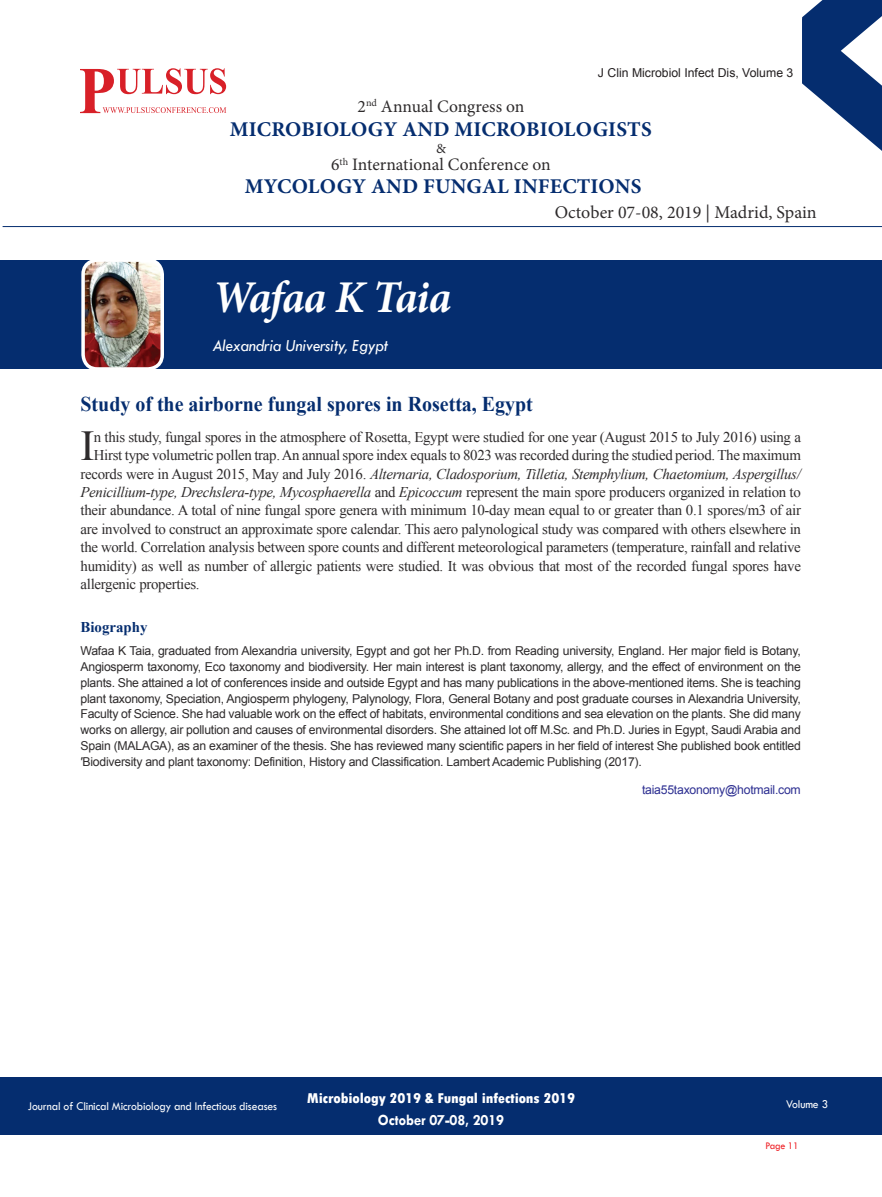
<style>
.page{position:relative;width:882px;height:1197px;background:#fff}
.page>*{position:absolute;margin:0;border:0;box-sizing:border-box;transform-origin:0 0}
.t1{font:italic 700 45.5px "Minion Pro";letter-spacing:-.02em;color:#fff;scale:.95 1}
.t2{font:42.7px "Times New Roman";color:#2e2b2c}
.t3{font:700 21px "Minion Pro";letter-spacing:.01em;color:#052d6f}
.t4{font:700 21px "Times New Roman";color:#052d6f;scale:.95 1}
.t5{font:18.03px "Minion Pro";color:#2e2b2c}
.t6{font:17.5px "Minion Pro";color:#2e2b2c}
.t7{font:italic 17.5px "Tw Cen";letter-spacing:-.01em;color:#fff;scale:.95 1}
.t8{font:700 15.75px "Tw Cen";letter-spacing:-.01em;color:#fff;scale:.95 1}
.t9{font:14.88px "Times New Roman";letter-spacing:-.02em;color:#2e2b2c}
.t10{font:italic 14.88px "Times New Roman";letter-spacing:-.02em;color:#2e2b2c}
.t11{font:800 condensed 14.88px "Tw Cen";letter-spacing:-.01em;color:#fff;scale:1.1 1}
.t12{font:700 14.88px "Times New Roman";color:#052d6f}
.t13{font:14px "Minion Pro";color:#2e2b2c}
.t14{font:12.25px/15.8px "Arial";letter-spacing:-.02em;color:#2e2b2c;text-align:justify}
.t15{font:12.25px "Tw Cen";letter-spacing:-.01em;color:#fff;scale:.95 1}
.t16{font:12.25px "Arial";color:#231f20}
.t17{font:12.25px "Arial";letter-spacing:-.02em;color:#2e3092}
.t18{font:10.5px "Tw Cen";letter-spacing:-.02em;color:#ee1d23;scale:.95 1}
.s1{font-style:normal}
</style>
<div class="page">
<div style="left:0;top:1077px;width:882px;height:58px;background:#052d6f"></div>
<hr style="left:3px;top:226px;width:879px;height:1px;background:#052d6f">
<svg style="left:81px;top:68px;width:145px;height:45px"></svg>
<svg style="left:802px;top:0;width:80px;height:151px"></svg>
<div style="left:0;top:260px;width:882px;height:109px;background:#052d6f"></div>
<img style="left:83px;top:260px;width:79px;height:109px;border-radius:14px">
<div style="left:81px;top:258px;width:83px;height:113px;border:4px solid #fff;border-radius:14px"></div>
<h3 class="t6" style="left:358px;top:100px;width:168px">2<sup>nd</sup> Annual Congress on</h3>
<p class="t16" style="left:598px;top:66px;width:197px">J Clin Microbiol Infect Dis, Volume 3</p>
<h3 class="t3" style="left:230px;top:121px;width:424px">MICROBIOLOGY AND MICROBIOLOGISTS</h3>
<p class="t13" style="left:436px;top:143px;width:11px">&amp;</p>
<h3 class="t6" style="left:331px;top:158px;width:221px">6<sup>th</sup> International Conference on</h3>
<h3 class="t3" style="left:245px;top:178px;width:398px">MYCOLOGY AND FUNGAL INFECTIONS</h3>
<h1 class="t1" style="left:212px;top:279px;width:253px">Wafaa K Taia</h1>
<h3 class="t7" style="left:212px;top:336px;width:186px">Alexandria University, Egypt</h3>
<h3 class="t5" style="left:555px;top:205px;width:263px">October 07-08, 2019 | Madrid, Spain</h3>
<h3 class="t4" style="left:81px;top:392px;width:478px">Study of the airborne fungal spores in Rosetta, Egypt</h3>
<h2 class="t2" style="left:81px;top:422px;width:16px">I</h2>
<p class="t9" style="left:94px;top:429px;width:709px">n this study, fungal spores in the atmosphere of Rosetta, Egypt were studied for one year (August 2015 to July 2016) using a</p>
<p class="t9" style="left:94px;top:447px;width:709px">Hirst type volumetric pollen trap. An annual spore index equals to 8023 was recorded during the studied period. The maximum</p>
<p class="t10" style="left:81px;top:465px;width:722px"><span class="s1">records were in August 2015, May and July 2016.</span> Alternaria, Cladosporium, Tilletia, Stemphylium, Chaetomium, Aspergillus/</p>
<p class="t10" style="left:81px;top:484px;width:722px">Penicillium-type, Drechslera-type, Mycosphaerella <span class="s1">and</span> Epicoccum <span class="s1">represent the main spore producers organized in relation to</span></p>
<p class="t9" style="left:81px;top:502px;width:722px">their abundance. A total of nine fungal spore genera with minimum 10-day mean equal to or greater than 0.1 spores/m3 of air</p>
<p class="t9" style="left:81px;top:521px;width:722px">are involved to construct an approximate spore calendar. This aero palynological study was compared with others elsewhere in</p>
<p class="t9" style="left:81px;top:539px;width:722px">the world. Correlation analysis between spore counts and different meteorological parameters (temperature, rainfall and relative</p>
<p class="t9" style="left:81px;top:557px;width:722px">humidity) as well as number of allergic patients were studied. It was obvious that most of the recorded fungal spores have</p>
<p class="t9" style="left:81px;top:576px;width:121px">allergenic properties.</p>
<p class="t12" style="left:81px;top:619px;width:68px">Biography</p>
<p class="t14" style="left:81px;top:643px;width:722px">Wafaa K Taia, graduated from Alexandria university, Egypt and got her Ph.D. from Reading university, England. Her major field is Botany, Angiosperm taxonomy, Eco taxonomy and biodiversity. Her main interest is plant taxonomy, allergy, and the effect of environment on the plants. She attained a lot of conferences inside and outside Egypt and has many publications in the above-mentioned items. She is teaching plant taxonomy, Speciation, Angiosperm phylogeny, Palynology, Flora, General Botany and post graduate courses in Alexandria University, Faculty of Science. She had valuable work on the effect of habitats, environmental conditions and sea elevation on the plants. She did many works on allergy, air pollution and causes of environmental disorders. She attained lot off M.Sc. and Ph.D. Juries in Egypt, Saudi Arabia and Spain (MALAGA), as an examiner of the thesis. She has reviewed many scientific papers in her field of interest She published book entitled ′Biodiversity and plant taxonomy: Definition, History and Classification. Lambert Academic Publishing (2017).</p>
<p class="t17" style="left:642px;top:783px;width:160px">taia55taxonomy@hotmail.com</p>
<p class="t11" style="left:307px;top:1090px;width:245px">Microbiology 2019 &amp; Fungal infections 2019</p>
<p class="t8" style="left:378px;top:1112px;width:134px">October 07-08, 2019</p>
<p class="t15" style="left:28px;top:1100px;width:264px">Journal of Clinical Microbiology and Infectious diseases</p>
<p class="t15" style="left:786px;top:1097px;width:46px">Volume 3</p>
<p class="t18" style="left:765px;top:1140px;width:37px">Page 11</p>
</div>
